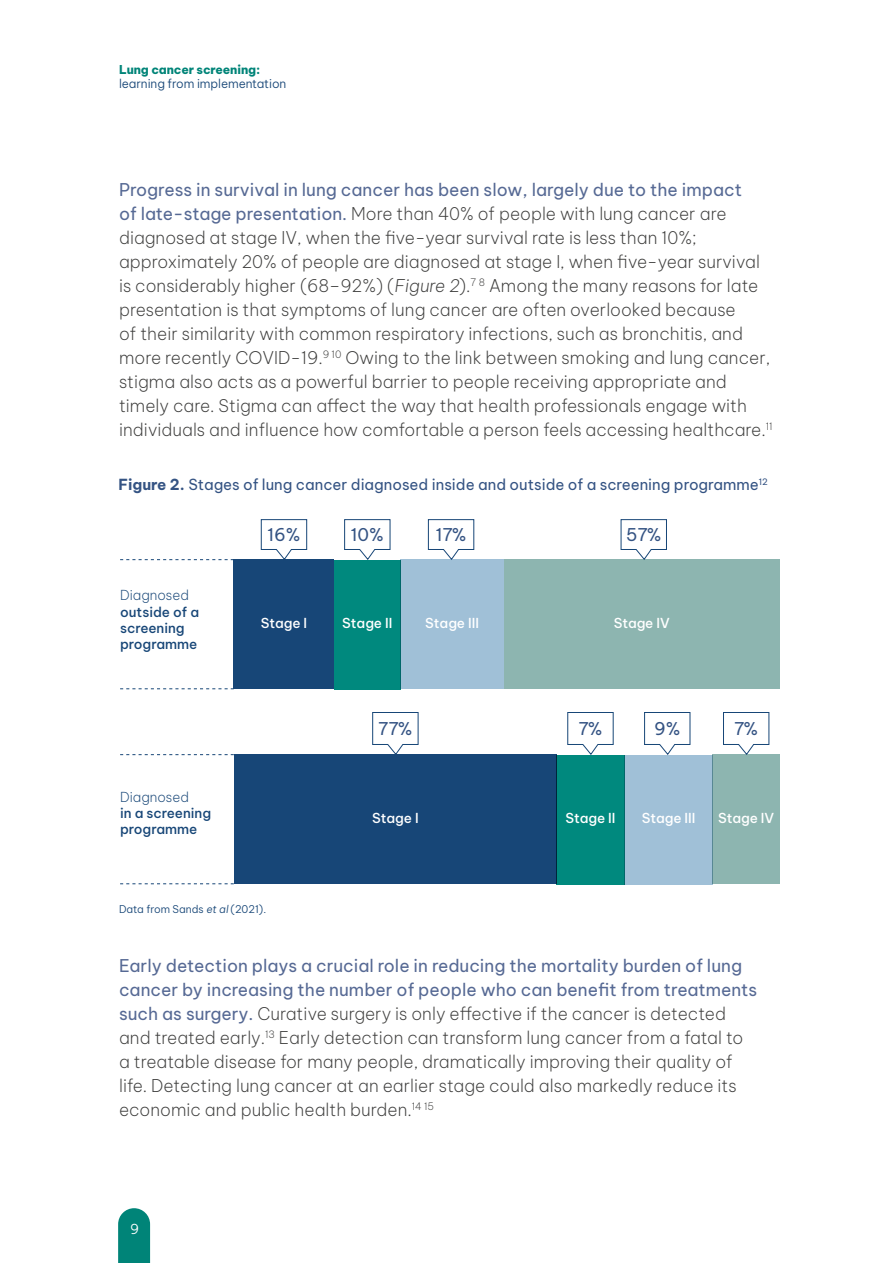
<style>
.page{position:relative;width:893px;height:1263px;background:#fff}
.page>*{position:absolute;margin:0;border:0;box-sizing:border-box;transform-origin:0 0}
.Central_Text{font:200 17.25px/24px "Be Vietnam Pro";color:#3c3c3b}
.Central_Text-2{font:17.25px "Be Vietnam Pro";color:#345383}
.Central_Text-3{font:15px "Be Vietnam Pro";color:#345383}
.t1{font:500 13.5px/16.2px "Be Vietnam Pro";color:#174677}
.t2{font:500 13.5px "Be Vietnam Pro";color:#fff}
.t3{font:300 13.5px "Be Vietnam Pro";color:#fff}
.t4{font:300 12px "Be Vietnam Pro";letter-spacing:-.005em;color:#174677}
.t5{font:800 12px "Be Vietnam Pro";letter-spacing:-.015em;color:#008478}
.Table_Figure_footnot{font:300 10.5px "Be Vietnam Pro";color:#174677}
.s1{font-weight:400;color:#566994}
.s2{font-weight:700}
.s3{font-weight:200}
</style>
<div class="page">
<svg style="left:118px;top:1208px;width:32px;height:55px;background:#118c81"></svg>
<div style="left:234px;top:560px;width:100px;height:129px;background:#174677"></div>
<div style="left:234px;top:755px;width:322px;height:129px;background:#174677"></div>
<div style="left:400px;top:560px;width:104px;height:129px;background:#a0c0d7"></div>
<div style="left:625px;top:755px;width:88px;height:129px;background:#a0c0d7"></div>
<div style="left:334px;top:560px;width:66px;height:129px;background:#00897e"></div>
<div style="left:556px;top:755px;width:69px;height:129px;background:#00897e"></div>
<div style="left:713px;top:755px;width:67px;height:129px;background:#8db5b0"></div>
<div style="left:504px;top:560px;width:276px;height:129px;background:#8db5b0"></div>
<svg style="left:120px;top:559px;width:114px;height:1px"></svg>
<svg style="left:120px;top:754px;width:114px;height:1px"></svg>
<svg style="left:120px;top:688px;width:114px;height:1px"></svg>
<svg style="left:120px;top:883px;width:114px;height:1px"></svg>
<svg style="left:261px;top:519px;width:46px;height:41px"></svg>
<svg style="left:372px;top:712px;width:47px;height:43px"></svg>
<svg style="left:344px;top:519px;width:47px;height:41px"></svg>
<svg style="left:567px;top:712px;width:47px;height:43px"></svg>
<svg style="left:428px;top:519px;width:47px;height:41px"></svg>
<svg style="left:644px;top:712px;width:47px;height:43px"></svg>
<svg style="left:620px;top:519px;width:47px;height:41px"></svg>
<svg style="left:723px;top:712px;width:47px;height:43px"></svg>
<p class="t5" style="left:119px;top:60px;width:143px">Lung cancer screening:</p>
<p class="t4" style="left:119px;top:74px;width:169px">learning from implementation</p>
<p class="Central_Text" style="left:119px;top:176px;width:655px"><span class="s1">Progress in survival in lung cancer has been slow, largely due to the impact<br>of late-stage presentation.</span> More than 40% of people with lung cancer are diagnosed at stage IV, when the five-year survival rate is less than 10%; approximately 20% of people are diagnosed at stage I, when five-year survival is considerably higher (68–92%) (Figure 2).<sup>7</sup> <sup>8</sup> Among the many reasons for late presentation is that symptoms of lung cancer are often overlooked because<br>of their similarity with common respiratory infections, such as bronchitis, and more recently COVID-19.<sup>9</sup> <sup>10</sup> Owing to the link between smoking and lung cancer, stigma also acts as a powerful barrier to people receiving appropriate and timely care. Stigma can affect the way that health professionals engage with individuals and influence how comfortable a person feels accessing healthcare.<sup>11</sup></p>
<p class="Central_Text-3" style="left:118px;top:472px;width:651px"><span class="s2">Figure 2.</span> Stages of lung cancer diagnosed inside and outside of a screening programme<sup>12</sup></p>
<p class="t1" style="left:120px;top:586px;width:80px"><span class="s3">Diagnosed </span>outside of a screening programme</p>
<p class="t1" style="left:120px;top:787px;width:93px"><span class="s3">Diagnosed<br></span>in a screening programme</p>
<p class="Central_Text-2" style="left:267px;top:520px;width:35px">16%</p>
<p class="Central_Text-2" style="left:351px;top:520px;width:34px">10%</p>
<p class="Central_Text-2" style="left:436px;top:520px;width:32px">17%</p>
<p class="Central_Text-2" style="left:626px;top:520px;width:37px">57%</p>
<p class="t2" style="left:261px;top:612px;width:48px">Stage I</p>
<p class="t2" style="left:342px;top:612px;width:52px">Stage II</p>
<p class="t2" style="left:425px;top:612px;width:55px">Stage III</p>
<p class="t2" style="left:614px;top:612px;width:58px">Stage IV</p>
<p class="Central_Text-2" style="left:378px;top:714px;width:36px">77%</p>
<p class="Central_Text-2" style="left:578px;top:714px;width:26px">7%</p>
<p class="Central_Text-2" style="left:654px;top:714px;width:28px">9%</p>
<p class="Central_Text-2" style="left:734px;top:714px;width:26px">7%</p>
<p class="t2" style="left:372px;top:807px;width:48px">Stage I</p>
<p class="t2" style="left:565px;top:807px;width:52px">Stage II</p>
<p class="t2" style="left:642px;top:807px;width:55px">Stage III</p>
<p class="t2" style="left:718px;top:807px;width:58px">Stage IV</p>
<p class="Table_Figure_footnot" style="left:119px;top:900px;width:149px">Data from Sands et al(2021).</p>
<p class="Central_Text" style="left:119px;top:952px;width:640px"><span class="s1">Early detection plays a crucial role in reducing the mortality burden of lung cancer by increasing the number of people who can benefit from treatments such as surgery.</span> Curative surgery is only effective if the cancer is detected and treated early.<sup>13</sup> Early detection can transform lung cancer from a fatal to a treatable disease for many people, dramatically improving their quality of life. Detecting lung cancer at an earlier stage could also markedly reduce its economic and public health burden.<sup>14</sup> <sup>15</sup></p>
<p class="t3" style="left:130px;top:1218px;width:11px">9</p>
</div>
